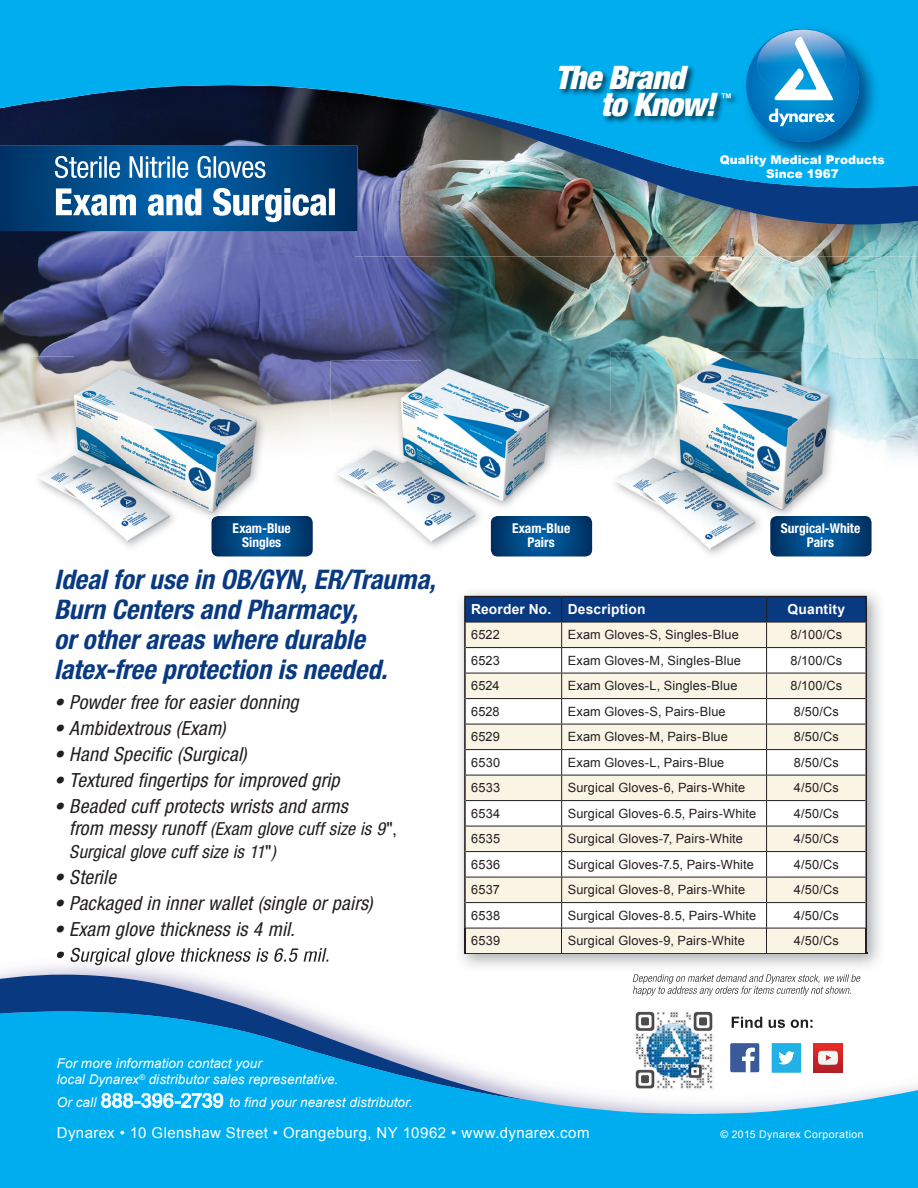
<style>
.page{position:relative;width:918px;height:1188px;background:#fff}
.page>*{position:absolute;margin:0;border:0;box-sizing:border-box;transform-origin:0 0}
.t1{font:italic 900 condensed 32.4px/27.3px "Helvetica Neue LT Std";letter-spacing:-.025em;color:#fff}
.t2{font:italic 700 condensed 27px/30px "Helvetica Neue LT Std";color:#083981}
.t3{font:italic condensed 19.5px "Helvetica Neue LT Std";letter-spacing:.015em;color:#231f20}
.t4{font:italic condensed 18px/22.5px "Helvetica Neue LT Std";letter-spacing:.01em;color:#231f20}
.t5{font:15px "Arial";letter-spacing:.03em;color:#fff}
.t6{font:700 13.8px "Arial";letter-spacing:.015em;color:#fff}
.t7{font:italic 13.5px/16.2px "Arial";letter-spacing:.01em;color:#fff}
.t8{font:700 condensed 13.5px/13.5px "Helvetica Neue LT Std";letter-spacing:-.005em;color:#fff;text-align:center}
.t9{font:12.75px "Arial";letter-spacing:.01em;color:#231f20}
.t10{font:900 12px/14.2px "Arial";color:#fff;text-align:center}
.t11{font:italic 700 12px "Arial";color:#fff}
.t12{font:10.5px "Arial";letter-spacing:.045em;color:#fff}
.s1{font-size:19.5px}
.s2{font-family:"Arial";font-style:normal;font-stretch:normal}
.s3{font-style:normal;font-size:19.5px}
</style>
<div class="page">
<img style="left:0;top:256px;width:38px;height:176px">
<img style="left:38px;top:256px;width:880px;height:103px">
<img style="left:265px;top:359px;width:89px;height:80px">
<img style="left:354px;top:359px;width:257px;height:52px">
<img style="left:839px;top:359px;width:79px;height:98px">
<img style="left:560px;top:411px;width:51px;height:48px">
<img style="left:460px;top:592px;width:420px;height:360px">
<hr style="left:464px;top:596px;width:98px;height:1px;background:#231f20">
<hr style="left:562px;top:596px;width:205px;height:1px;background:#231f20">
<hr style="left:767px;top:596px;width:100px;height:1px;background:#231f20">
<img style="left:34px;top:364px;width:233px;height:150px">
<img style="left:89px;top:514px;width:130px;height:33px">
<img style="left:27px;top:356px;width:48px;height:53px">
<img style="left:75px;top:356px;width:190px;height:8px">
<img style="left:27px;top:409px;width:7px;height:25px">
<img style="left:513px;top:362px;width:47px;height:140px">
<img style="left:331px;top:361px;width:91px;height:153px">
<img style="left:422px;top:361px;width:137px;height:1px">
<img style="left:331px;top:412px;width:1px;height:102px">
<img style="left:392px;top:514px;width:99px;height:37px">
<img style="left:332px;top:362px;width:181px;height:51px">
<img style="left:422px;top:413px;width:91px;height:101px">
<img style="left:611px;top:352px;width:228px;height:205px">
<img style="left:612px;top:352px;width:224px;height:202px">
<svg style="left:770px;top:516px;width:101px;height:40px;background:#024984"></svg>
<svg style="left:491px;top:516px;width:101px;height:40px;background:#024883"></svg>
<svg style="left:211px;top:516px;width:102px;height:40px;background:#044984"></svg>
<img style="left:0;top:955px;width:861px;height:27px">
<img style="left:455px;top:952px;width:424px;height:20px">
<svg style="left:464px;top:597px;width:403px;height:356px"></svg>
<img style="left:464px;top:953px;width:98px;height:1px">
<img style="left:562px;top:953px;width:305px;height:1px">
<img style="left:57px;top:952px;width:271px;height:13px">
<img style="left:633px;top:974px;width:227px;height:10px">
<img style="left:633px;top:986px;width:218px;height:10px">
<svg style="left:0;top:975px;width:537px;height:36px"></svg>
<svg style="left:0;top:1011px;width:918px;height:177px;fill:#00aeef"></svg>
<svg style="left:101px;top:1093px;width:123px;height:15px;background:#64cdf4"></svg>
<img style="left:564px;top:224px;width:157px;height:32px">
<img style="left:354px;top:188px;width:210px;height:68px">
<img style="left:721px;top:224px;width:197px;height:32px">
<img style="left:0;top:231px;width:354px;height:25px">
<img style="left:0;top:188px;width:358px;height:43px">
<img style="left:56px;top:188px;width:281px;height:34px">
<img style="left:385px;top:188px;width:533px;height:36px">
<svg style="left:0;top:0;width:918px;height:188px;background:#1083b6"></svg>
<img style="left:737px;top:20px;width:148px;height:148px">
<svg style="left:746px;top:29px;width:113px;height:113px;background:#3199d2"></svg>
<img style="left:558px;top:65px;width:168px;height:59px">
<img style="left:721px;top:92px;width:16px;height:14px">
<svg style="left:737px;top:92px;width:2px;height:14px"></svg>
<h1 class="t1" style="left:601px;top:64px;width:116px;text-indent:-45px">The Brand to Know!</h1>
<p class="t11" style="left:720px;top:90px;width:13px">™</p>
<p class="t10" style="left:720px;top:152px;width:166px">Quality Medical Products<br>Since 1967</p>
<p class="t8" style="left:233px;top:521px;width:60px">Exam-Blue<br>Singles</p>
<h2 class="t2" style="left:54px;top:565px;width:383px">Ideal for use in OB/GYN, ER/Trauma,<br>Burn Centers and Pharmacy,<br>or other areas where durable latex-free protection is needed.</h2>
<h3 class="t3" style="left:54px;top:690px;width:246px">• Powder free for easier donning</h3>
<h3 class="t3" style="left:54px;top:716px;width:173px">• Ambidextrous (Exam)</h3>
<h3 class="t3" style="left:54px;top:742px;width:194px">• Hand Specific (Surgical)</h3>
<h3 class="t3" style="left:54px;top:768px;width:287px">• Textured fingertips for improved grip</h3>
<h3 class="t3" style="left:54px;top:794px;width:295px">• Beaded cuff protects wrists and arms</h3>
<h3 class="t4" style="left:69px;top:818px;width:329px"><span class="s1">from messy runoff</span> (Exam glove cuff size is 9<span class="s2">",<br></span>Surgical glove cuff size is 11<span class="s2">"</span>)</h3>
<h3 class="t3" style="left:54px;top:865px;width:63px">• Sterile</h3>
<h3 class="t3" style="left:54px;top:891px;width:320px">• Packaged in inner wallet (single or pairs)</h3>
<h3 class="t3" style="left:54px;top:917px;width:242px">• Exam glove thickness is 4 mil.</h3>
<h3 class="t3" style="left:54px;top:943px;width:277px">• Surgical glove thickness is 6.5 mil.</h3>
<p class="t8" style="left:512px;top:521px;width:60px">Exam-Blue<br>Pairs</p>
<p class="t8" style="left:781px;top:521px;width:81px">Surgical-White<br>Pairs</p>
<p class="t6" style="left:471px;top:600px;width:176px">Reorder No. Description</p>
<p class="t6" style="left:787px;top:600px;width:59px">Quantity</p>
<p class="t9" style="left:471px;top:627px;width:30px">6522</p>
<p class="t9" style="left:568px;top:627px;width:172px">Exam Gloves-S, Singles-Blue</p>
<p class="t9" style="left:791px;top:627px;width:53px">8/100/Cs</p>
<p class="t9" style="left:471px;top:652px;width:30px">6523</p>
<p class="t9" style="left:568px;top:652px;width:175px">Exam Gloves-M, Singles-Blue</p>
<p class="t9" style="left:791px;top:652px;width:53px">8/100/Cs</p>
<p class="t9" style="left:471px;top:678px;width:30px">6524</p>
<p class="t9" style="left:568px;top:678px;width:171px">Exam Gloves-L, Singles-Blue</p>
<p class="t9" style="left:791px;top:678px;width:53px">8/100/Cs</p>
<p class="t9" style="left:471px;top:703px;width:30px">6528</p>
<p class="t9" style="left:568px;top:703px;width:159px">Exam Gloves-S, Pairs-Blue</p>
<p class="t9" style="left:794px;top:703px;width:46px">8/50/Cs</p>
<p class="t9" style="left:471px;top:729px;width:30px">6529</p>
<p class="t9" style="left:568px;top:729px;width:162px">Exam Gloves-M, Pairs-Blue</p>
<p class="t9" style="left:794px;top:729px;width:46px">8/50/Cs</p>
<p class="t9" style="left:471px;top:754px;width:31px">6530</p>
<p class="t9" style="left:568px;top:754px;width:158px">Exam Gloves-L, Pairs-Blue</p>
<p class="t9" style="left:794px;top:754px;width:46px">8/50/Cs</p>
<p class="t9" style="left:471px;top:780px;width:31px">6533</p>
<p class="t9" style="left:568px;top:780px;width:179px">Surgical Gloves-6, Pairs-White</p>
<p class="t9" style="left:794px;top:780px;width:46px">4/50/Cs</p>
<p class="t9" style="left:471px;top:805px;width:31px">6534</p>
<p class="t9" style="left:568px;top:805px;width:190px">Surgical Gloves-6.5, Pairs-White</p>
<p class="t9" style="left:794px;top:805px;width:46px">4/50/Cs</p>
<p class="t9" style="left:471px;top:831px;width:31px">6535</p>
<p class="t9" style="left:568px;top:831px;width:177px">Surgical Gloves-7, Pairs-White</p>
<p class="t9" style="left:794px;top:831px;width:46px">4/50/Cs</p>
<p class="t9" style="left:471px;top:856px;width:31px">6536</p>
<p class="t9" style="left:568px;top:856px;width:188px">Surgical Gloves-7.5, Pairs-White</p>
<p class="t9" style="left:794px;top:856px;width:46px">4/50/Cs</p>
<p class="t9" style="left:471px;top:882px;width:30px">6537</p>
<p class="t9" style="left:568px;top:882px;width:179px">Surgical Gloves-8, Pairs-White</p>
<p class="t9" style="left:794px;top:882px;width:46px">4/50/Cs</p>
<p class="t9" style="left:471px;top:907px;width:31px">6538</p>
<p class="t9" style="left:568px;top:907px;width:190px">Surgical Gloves-8.5, Pairs-White</p>
<p class="t9" style="left:794px;top:907px;width:46px">4/50/Cs</p>
<p class="t9" style="left:471px;top:933px;width:31px">6539</p>
<p class="t9" style="left:568px;top:933px;width:178px">Surgical Gloves-9, Pairs-White</p>
<p class="t9" style="left:794px;top:933px;width:46px">4/50/Cs</p>
<p class="t7" style="left:57px;top:1055px;width:283px">For more information contact your<br>local Dynarex<sup>®</sup> distributor sales representative.</p>
<p class="t7" style="left:57px;top:1095px;width:358px">Or call <span class="s3">888-396-2739</span> to find your nearest distributor.</p>
<p class="t5" style="left:57px;top:1123px;width:534px">Dynarex • 10 Glenshaw Street • Orangeburg, NY 10962 • www.dynarex.com</p>
<p class="t12" style="left:720px;top:1128px;width:145px">© 2015 Dynarex Corporation</p>
</div>
